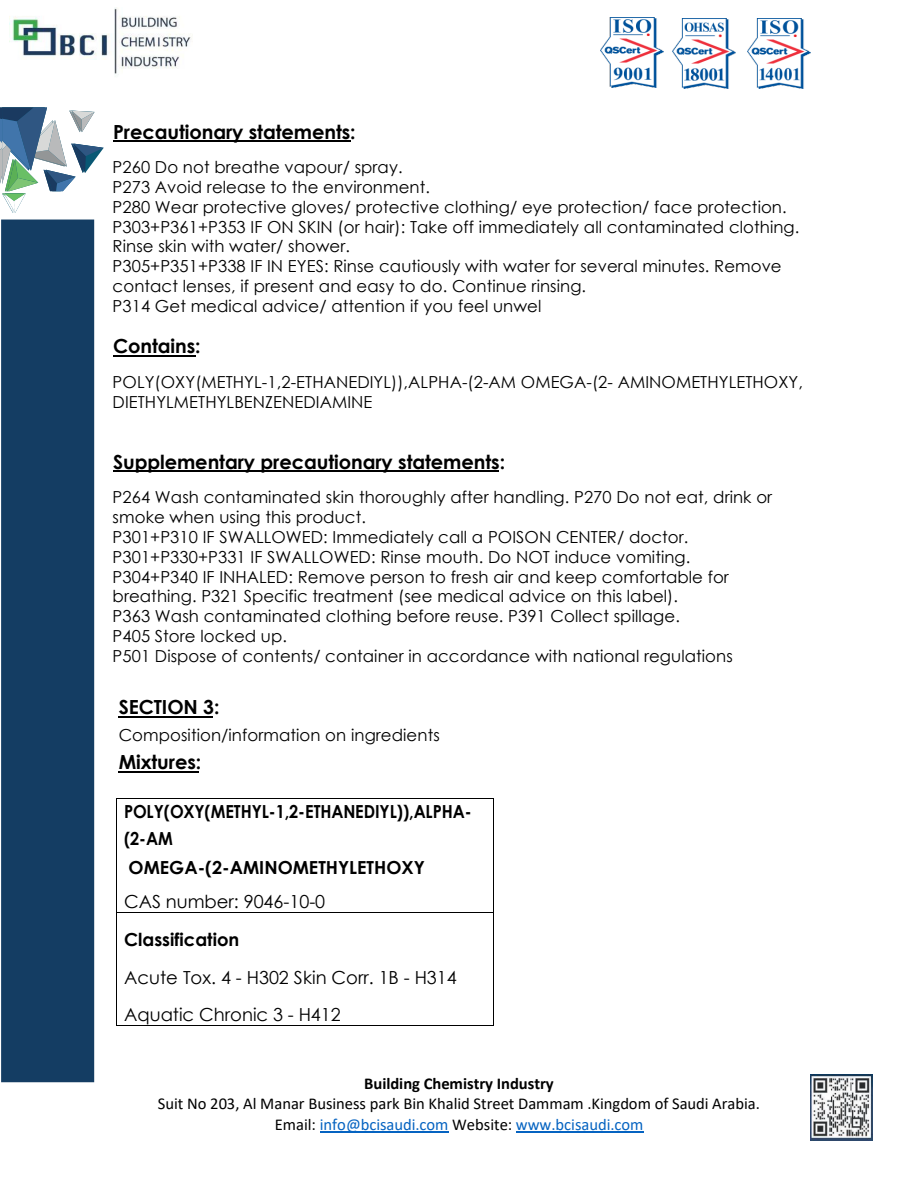
<style>
.page{position:relative;width:918px;height:1188px;background:#fff}
.page>*{position:absolute;margin:0;border:0;box-sizing:border-box;transform-origin:0 0}
.t1{font:700 19.5px "Century Gothic";letter-spacing:-.005em;color:#000}
.t2{font:700 18px/27.8px "Century Gothic";color:#000;scale:.91 1}
.t3{font:18px/37.5px "Century Gothic";color:#000}
.t4{font:700 18px "Century Gothic";color:#000}
.t5{font:16.5px/19.8px "Century Gothic";letter-spacing:.005em;color:#000}
.t6{font:16.5px/20.2px "Calibri";color:#000;text-align:center}
.t7{font:700 16.5px "Calibri";color:#000}
.s1{color:#0563c1}
</style>
<div class="page">
<hr style="left:113px;top:140px;width:238px;height:2px;background:#000">
<hr style="left:113px;top:355px;width:83px;height:2px;background:#000">
<hr style="left:113px;top:470px;width:386px;height:2px;background:#000">
<hr style="left:119px;top:716px;width:94px;height:2px;background:#000">
<hr style="left:119px;top:771px;width:80px;height:2px;background:#000">
<hr style="left:320px;top:1131px;width:129px;height:1px;background:#0563c1">
<hr style="left:516px;top:1131px;width:127px;height:1px;background:#0563c1">
<img style="left:601px;top:18px;width:63px;height:70px">
<img style="left:747px;top:19px;width:63px;height:70px">
<img style="left:810px;top:1075px;width:63px;height:65px">
<img style="left:12px;top:8px;width:179px;height:66px">
<div style="left:1px;top:220px;width:93px;height:862px;background:#143d63"></div>
<svg style="left:0;top:107px;width:104px;height:106px"></svg>
<img style="left:673px;top:19px;width:63px;height:70px">
<hr style="left:116px;top:798px;width:377px;height:1px;background:#000">
<hr style="left:116px;top:799px;width:1px;height:113px;background:#000">
<hr style="left:493px;top:799px;width:1px;height:113px;background:#000">
<hr style="left:116px;top:912px;width:377px;height:1px;background:#000">
<hr style="left:116px;top:913px;width:1px;height:112px;background:#000">
<hr style="left:116px;top:1025px;width:377px;height:1px;background:#000">
<hr style="left:493px;top:913px;width:1px;height:112px;background:#000">
<p class="t1" style="left:113px;top:117px;width:244px">Precautionary statements:</p>
<p class="t5" style="left:113px;top:157px;width:688px">P260 Do not breathe vapour/ spray.<br>P273 Avoid release to the environment.<br>P280 Wear protective gloves/ protective clothing/ eye protection/ face protection.<br>P303+P361+P353 IF ON SKIN (or hair): Take off immediately all contaminated clothing.<br>Rinse skin with water/ shower.<br>P305+P351+P338 IF IN EYES: Rinse cautiously with water for several minutes. Remove contact lenses, if present and easy to do. Continue rinsing.<br>P314 Get medical advice/ attention if you feel unwel</p>
<p class="t1" style="left:113px;top:332px;width:89px">Contains:</p>
<p class="t5" style="left:113px;top:372px;width:692px">POLY(OXY(METHYL-1,2-ETHANEDIYL)),ALPHA-(2-AM OMEGA-(2- AMINOMETHYLETHOXY,<br>DIETHYLMETHYLBENZENEDIAMINE</p>
<p class="t1" style="left:113px;top:447px;width:394px">Supplementary precautionary statements:</p>
<p class="t5" style="left:113px;top:487px;width:661px">P264 Wash contaminated skin thoroughly after handling. P270 Do not eat, drink or smoke when using this product.<br>P301+P310 IF SWALLOWED: Immediately call a POISON CENTER/ doctor.<br>P301+P330+P331 IF SWALLOWED: Rinse mouth. Do NOT induce vomiting.<br>P304+P340 IF INHALED: Remove person to fresh air and keep comfortable for breathing. P321 Specific treatment (see medical advice on this label).<br>P363 Wash contaminated clothing before reuse. P391 Collect spillage.<br>P405 Store locked up.<br>P501 Dispose of contents/ container in accordance with national regulations</p>
<p class="t1" style="left:119px;top:692px;width:102px">SECTION 3:</p>
<p class="t1" style="left:119px;top:747px;width:84px">Mixtures:</p>
<p class="t5" style="left:119px;top:724px;width:323px">Composition/information on ingredients</p>
<p class="t2" style="left:124px;top:797px;width:383px">POLY(OXY(METHYL-1,2-ETHANEDIYL)),ALPHA-(2-AM<br>OMEGA-(2-AMINOMETHYLETHOXY</p>
<p class="t3" style="left:124px;top:882px;width:203px">CAS number: 9046-10-0</p>
<p class="t4" style="left:124px;top:926px;width:117px">Classification</p>
<p class="t3" style="left:124px;top:958px;width:334px">Acute Tox. 4 - H302 Skin Corr. 1B - H314<br>Aquatic Chronic 3 - H412</p>
<p class="t7" style="left:364px;top:1072px;width:191px">Building Chemistry Industry</p>
<p class="t6" style="left:158px;top:1093px;width:604px">Suit No 203, Al Manar Business park Bin Khalid Street Dammam .Kingdom of Saudi Arabia.<br>Email: <span class="s1">info@bcisaudi.com</span> Website: <span class="s1">www.bcisaudi.com</span></p>
</div>
